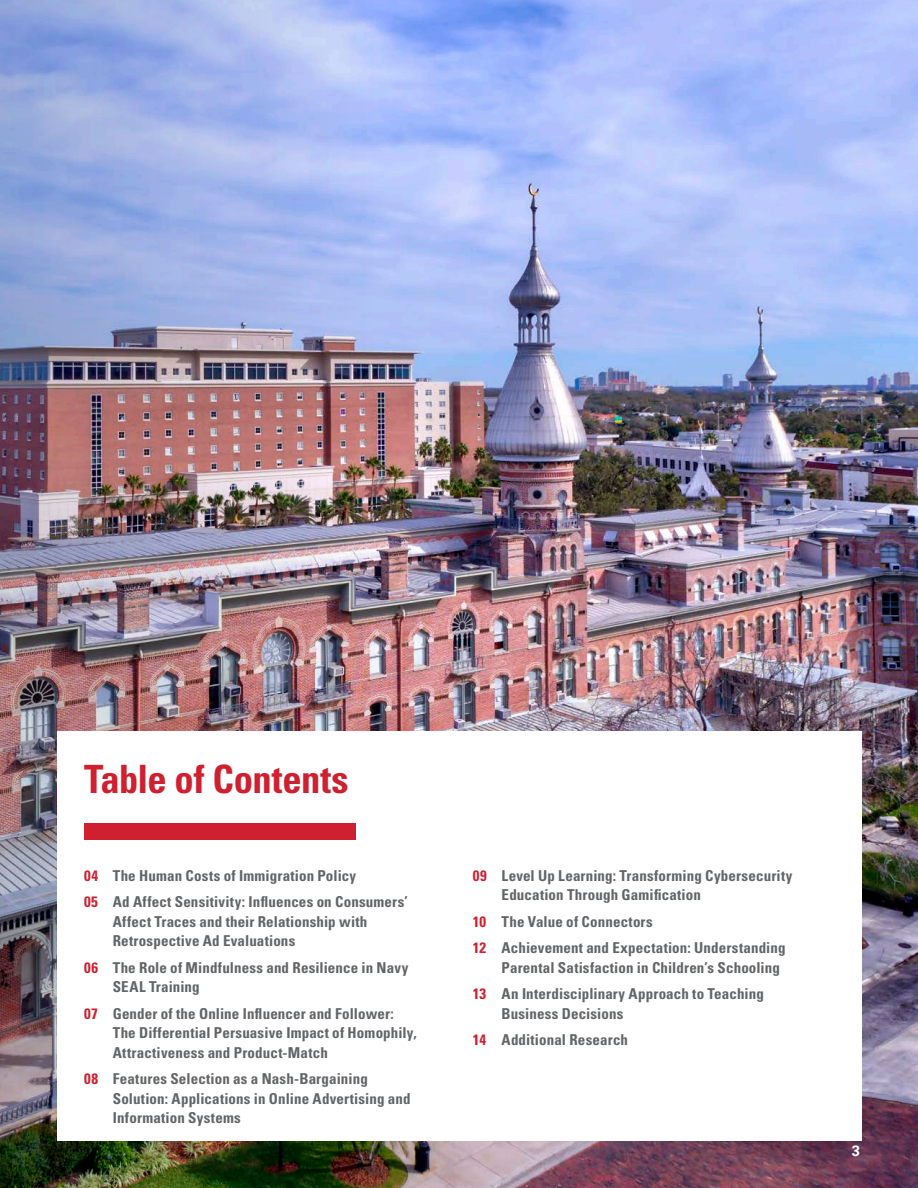
<style>
.page{position:relative;width:918px;height:1188px;background:#fff}
.page>*{position:absolute;margin:0;border:0;box-sizing:border-box;transform-origin:0 0}
.t1{font:700 condensed 39px "Univers LT Std";letter-spacing:-.01em;color:#cf202f}
.t2{font:700 condensed 15px/19.5px "Univers LT Std";letter-spacing:.01em;color:#626466}
.t3{font:700 15px "Univers LT Std";color:#fff}
.s1{color:#cf202f}
</style>
<div class="page">
<img style="left:406px;top:0;width:512px;height:1188px">
<img style="left:0;top:0;width:406px;height:1188px">
<div style="left:57px;top:731px;width:804px;height:409px;background:#fff"></div>
<div style="left:84px;top:823px;width:271px;height:17px;background:#cf202f"></div>
<h2 class="t1" style="left:84px;top:755px;width:266px">Table of Contents</h2>
<p class="t2" style="left:84px;top:866px;width:274px"><span class="s1">04</span> The Human Costs of Immigration Policy</p>
<p class="t2" style="left:113px;top:892px;width:297px;text-indent:-29px"><span class="s1">05</span> Ad Affect Sensitivity: Infuences on Consumers’<br>Affect Traces and their Relationship with<br>Retrospective Ad Evaluations</p>
<p class="t2" style="left:113px;top:958px;width:297px;text-indent:-29px"><span class="s1">06</span> The Role of Mindfulness and Resilience in Navy<br>SEAL Training</p>
<p class="t2" style="left:113px;top:1004px;width:305px;text-indent:-29px"><span class="s1">07</span> Gender of the Online Infuencer and Follower:<br>The Differential Persuasive Impact of Homophily,<br>Attractiveness and Product-Match</p>
<p class="t2" style="left:113px;top:1069px;width:299px;text-indent:-29px"><span class="s1">08</span> Features Selection as a Nash-Bargaining<br>Solution: Applications in Online Advertising and<br>Information Systems</p>
<p class="t2" style="left:502px;top:866px;width:292px;text-indent:-29px"><span class="s1">09</span> Level Up Learning: Transforming Cybersecurity<br>Education Through Gamifcation</p>
<p class="t2" style="left:473px;top:912px;width:181px"><span class="s1">10</span> The Value of Connectors</p>
<p class="t2" style="left:502px;top:938px;width:286px;text-indent:-29px"><span class="s1">12</span> Achievement and Expectation: Understanding<br>Parental Satisfaction in Children’s Schooling</p>
<p class="t2" style="left:502px;top:984px;width:264px;text-indent:-29px"><span class="s1">13</span> An Interdisciplinary Approach to Teaching<br>Business Decisions</p>
<p class="t2" style="left:473px;top:1030px;width:157px"><span class="s1">14</span> Additional Research</p>
<p class="t3" style="left:852px;top:1142px;width:10px">3</p>
</div>
